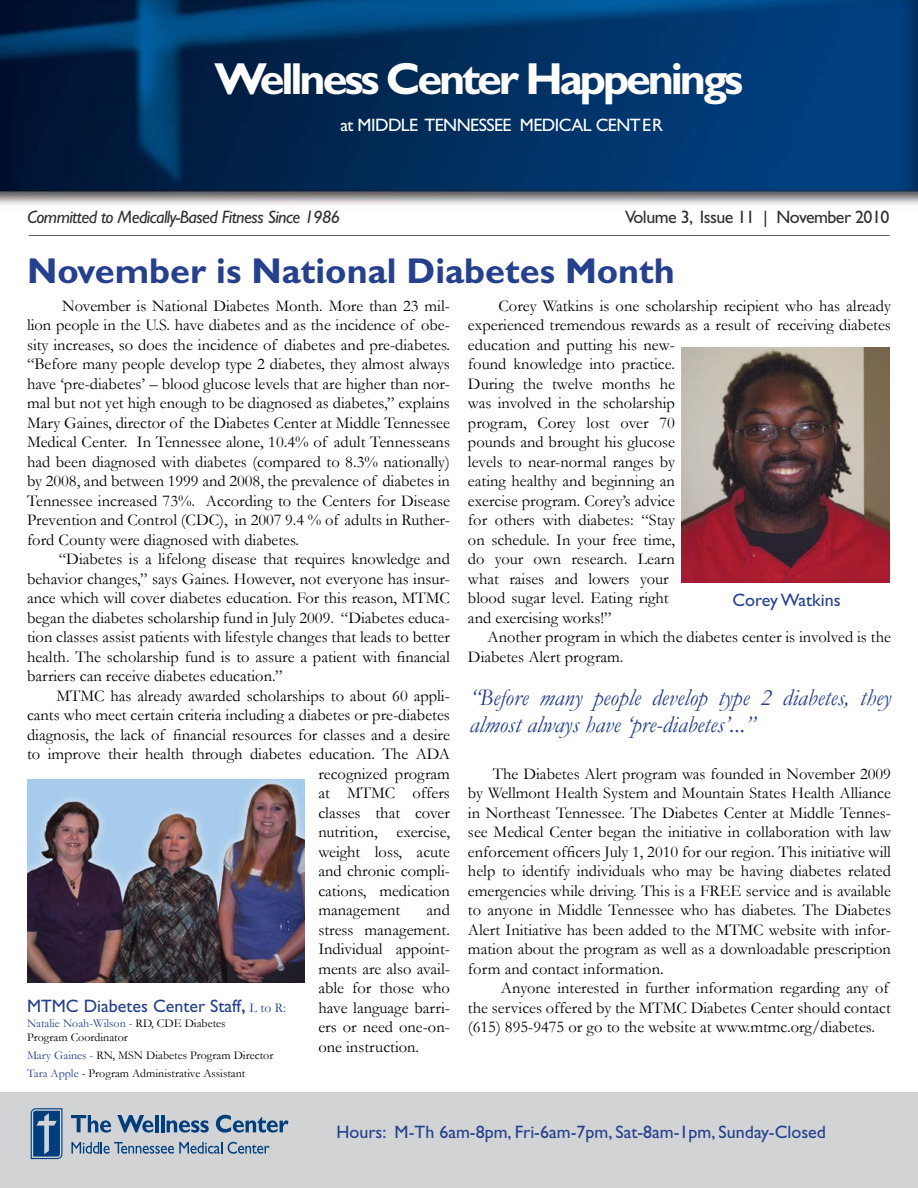
<style>
.page{position:relative;width:918px;height:1188px;background:#fff}
.page>*{position:absolute;margin:0;border:0;box-sizing:border-box;transform-origin:0 0}
.t1{font:700 45px "Gill Sans";letter-spacing:-.07em;color:#fff}
.t2{font:700 36px "Gill Sans";color:#25408f}
.t3{font:italic 24px/27px "Garamond";color:#25408f}
.t4{font:18px "Gill Sans";color:#25408f}
.t5{font:italic 18px "Gill Sans";letter-spacing:-.03em;color:#000}
.t6{font:18px "Gill Sans";letter-spacing:-.03em;color:#fff}
.t7{font:18px "Gill Sans";letter-spacing:-.03em;color:#000}
.t8{font:16.5px/19.5px "Garamond";color:#000;text-align:justify}
.t9{font:12px/14.4px "Garamond";color:#000}
.s1{font-size:21px}
.s2{font-family:"Garamond";font-size:13.5px}
.s3{color:#25408f}
</style>
<div class="page">
<img style="left:0;top:0;width:918px;height:205px">
<div style="left:0;top:1092px;width:918px;height:96px;background:#d1d3d4"></div>
<hr style="left:28px;top:235px;width:862px;height:1px;background:#58595b">
<svg style="left:71px;top:1115px;width:40px;height:18px"></svg>
<svg style="left:117px;top:1115px;width:37px;height:18px"></svg>
<hr style="left:155px;top:1115px;width:3px;height:17px;background:#003e7e">
<hr style="left:161px;top:1115px;width:3px;height:17px;background:#003e7e">
<svg style="left:167px;top:1120px;width:42px;height:13px"></svg>
<svg style="left:216px;top:1115px;width:72px;height:18px"></svg>
<svg style="left:71px;top:1142px;width:151px;height:12px"></svg>
<svg style="left:228px;top:1142px;width:42px;height:12px"></svg>
<svg style="left:31px;top:1108px;width:31px;height:51px"></svg>
<img style="left:27px;top:779px;width:278px;height:203px">
<img style="left:682px;top:347px;width:208px;height:236px">
<h1 class="t1" style="left:214px;top:52px;width:531px">Wellness Center Happenings</h1>
<p class="t6" style="left:340px;top:114px;width:324px">at MIDDLE TENNESSEE MEDICAL CENTER</p>
<p class="t5" style="left:27px;top:206px;width:315px">Committed to Medically-Based Fitness Since 1986</p>
<p class="t7" style="left:625px;top:206px;width:266px">Volume 3, Issue 11 | November 2010</p>
<h2 class="t2" style="left:27px;top:249px;width:649px">November is National Diabetes Month</h2>
<p class="t8" style="left:27px;top:296px;width:425px;text-indent:35px">November is National Diabetes Month. More than 23 mil&shy;lion people in the U.S. have diabetes and as the incidence of obe&shy;sity increases, so does the incidence of diabetes and pre-diabetes. “Before many people develop type 2 diabetes, they almost always have ‘pre-diabetes’ – blood glucose levels that are higher than nor&shy;mal but not yet high enough to be diagnosed as diabetes,” explains Mary Gaines, director of the Diabetes Center at Middle Tennessee Medical Center. In Tennessee alone, 10.4% of adult Tennesseans had been diagnosed with diabetes (compared to 8.3% nationally) by 2008, and between 1999 and 2008, the prevalence of diabetes in Tennessee increased 73%. According to the Centers for Disease Prevention and Control (CDC), in 2007 9.4 % of adults in Ruther&shy;ford County were diagnosed with diabetes.</p>
<p class="t8" style="left:27px;top:549px;width:425px;text-indent:32px">“Diabetes is a lifelong disease that requires knowledge and behavior changes,” says Gaines. However, not everyone has insur&shy;ance which will cover diabetes education. For this reason, MTMC began the diabetes scholarship fund in July 2009. “Diabetes educa&shy;tion classes assist patients with lifestyle changes that leads to better health. The scholarship fund is to assure a patient with financial barriers can receive diabetes education.”</p>
<p class="t8" style="left:56px;top:686px;width:395px">MTMC has already awarded scholarships to about 60 appli-</p>
<p class="t8" style="left:27px;top:705px;width:425px">cants who meet certain criteria including a diabetes or pre-diabetes</p>
<p class="t8" style="left:27px;top:725px;width:424px">diagnosis, the lack of financial resources for classes and a desire</p>
<p class="t8" style="left:27px;top:744px;width:424px">to improve their health through diabetes education. The ADA</p>
<p class="t8" style="left:318px;top:764px;width:133px">recognized program</p>
<p class="t8" style="left:318px;top:783px;width:133px">at MTMC offers</p>
<p class="t8" style="left:318px;top:803px;width:133px">classes that cover</p>
<p class="t8" style="left:318px;top:822px;width:133px">nutrition, exercise,</p>
<p class="t8" style="left:318px;top:842px;width:133px">weight loss, acute</p>
<p class="t8" style="left:318px;top:861px;width:133px">and chronic compli-</p>
<p class="t8" style="left:318px;top:881px;width:133px">cations, medication</p>
<p class="t8" style="left:318px;top:900px;width:83px">management</p>
<p class="t8" style="left:318px;top:900px;width:133px;text-indent:108px">and stress management.<br>Individual appoint&shy;ments are also avail&shy;able for those who have language barri&shy;ers or need one-on&shy;one instruction.</p>
<p class="t4" style="left:27px;top:995px;width:261px">MTMC Diabetes Center Staff<span class="s1">,</span> <span class="s2">L to R:</span></p>
<p class="t9" style="left:27px;top:1016px;width:200px"><span class="s3">Natalie Noah-Wilson -</span> RD, CDE Diabetes<br>Program Coordinator</p>
<p class="t9" style="left:27px;top:1046px;width:248px;line-height:18px"><span class="s3">Mary Gaines -</span> RN, MSN Diabetes Program Director<br><span class="s3">Tara Apple</span> - Program Administrative Assistant</p>
<p class="t8" style="left:468px;top:296px;width:425px;text-align:left;text-indent:31px">Corey Watkins is one scholarship recipient who has already experienced tremendous rewards as a result of receiving diabetes education and putting his new-<br>found knowledge into practice.<br>During the twelve months he<br>was involved in the scholarship<br>program, Corey lost over 70<br>pounds and brought his glucose<br>levels to near-normal ranges by<br>eating healthy and beginning an<br>exercise program. Corey’s advice<br>for others with diabetes: “Stay<br>on schedule. In your free time,<br>do your own research. Learn<br>what raises and lowers your<br>blood sugar level. Eating right<br>and exercising works!”</p>
<p class="t8" style="left:468px;top:627px;width:424px;text-indent:20px">Another program in which the diabetes center is involved is the<br>Diabetes Alert program.</p>
<p class="t4" style="left:732px;top:589px;width:110px">Corey Watkins</p>
<h3 class="t3" style="left:470px;top:683px;width:423px">“Before many people develop type 2 diabetes, they almost always have ‘pre-diabetes’...”</h3>
<p class="t8" style="left:468px;top:764px;width:425px;text-indent:25px">The Diabetes Alert program was founded in November 2009 by Wellmont Health System and Mountain States Health Alliance in Northeast Tennessee. The Diabetes Center at Middle Tennes&shy;see Medical Center began the initiative in collaboration with law enforcement officers July 1, 2010 for our region. This initiative will help to identify individuals who may be having diabetes related emergencies while driving. This is a FREE service and is available to anyone in Middle Tennessee who has diabetes. The Diabetes Alert Initiative has been added to the MTMC website with infor&shy;mation about the program as well as a downloadable prescription form and contact information.</p>
<p class="t8" style="left:468px;top:978px;width:425px;text-align:left;text-indent:33px">Anyone interested in further information regarding any of the services offered by the MTMC Diabetes Center should contact (615) 895-9475 or go to the website at www.mtmc.org/diabetes.</p>
<p class="t4" style="left:336px;top:1122px;width:491px">Hours: M-Th 6am-8pm, Fri-6am-7pm, Sat-8am-1pm, Sunday-Closed</p>
</div>
